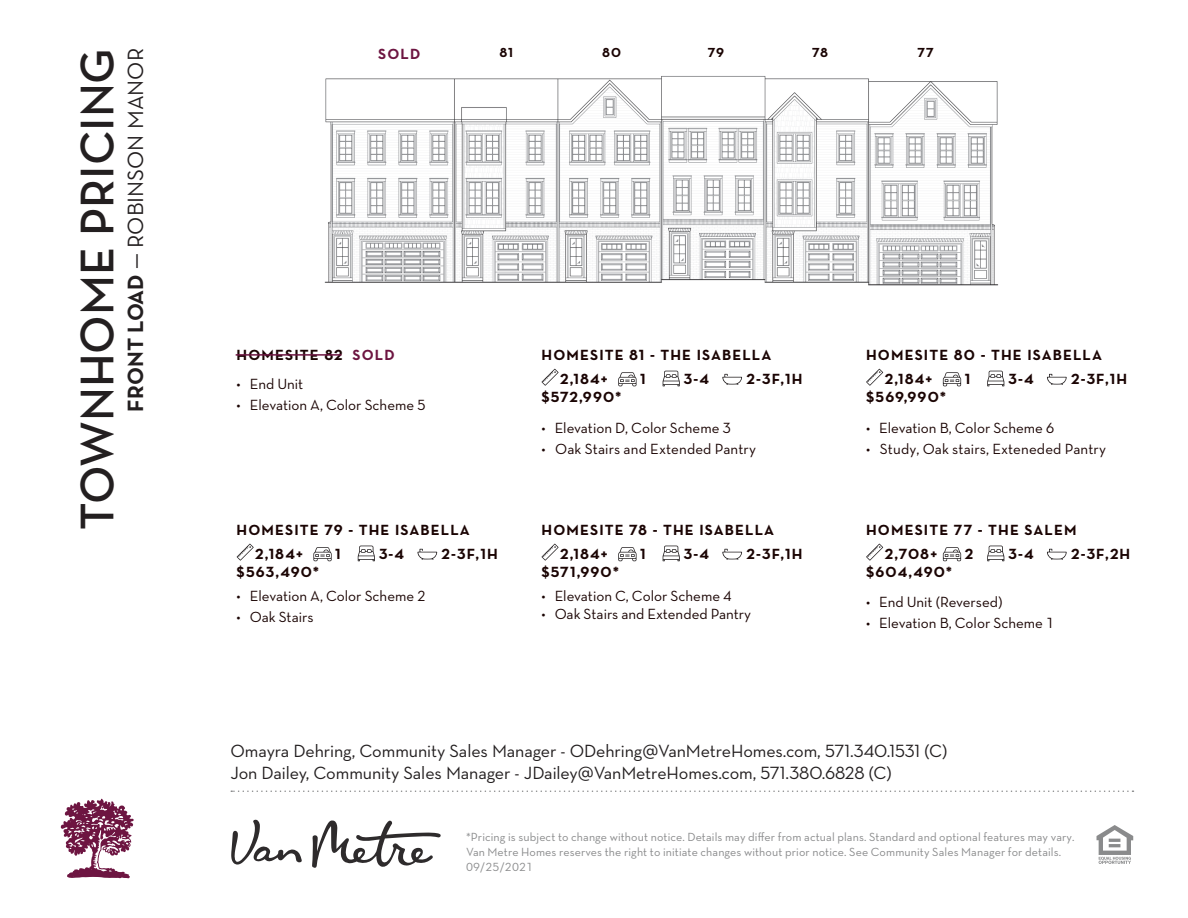
<style>
.page{position:relative;width:1188px;height:918px;background:#fff}
.page>*{position:absolute;margin:0;border:0;box-sizing:border-box;transform-origin:0 0}
.Front_Cover__Title{font:600 48px "Neutraface Text";color:#231f20}
.Front_Cover__Title-2{font:22.5px "Neutraface Text";color:#231f20}
.Back_Cover__Intro_Co{font:18px "Neutraface Text";letter-spacing:-.005em;color:#231f20}
.P3__Body_Copy{font:700 15px "Neutraface Text";letter-spacing:.075em;color:#1a0403}
.P3__Body_Copy-2{font:15px "Neutraface Text";color:#1a0403}
.Back_Cover__Bullet_T{font:15px "Neutraface Text";color:#1a0403}
.P3__Body_Copy-3{font:700 15px "Neutraface Text";color:#6d1541}
.P3__Body_Copy-4{font:700 13.35px "Neutraface Text";letter-spacing:.06em;color:#1a0403}
.t1{font:12px/15px "Neutraface Text";letter-spacing:.01em;color:#8a8b8c}
.s1{font-weight:700}
.s2{color:#6d1541}
</style>
<div class="page">
<svg style="left:231px;top:790px;width:902px;height:2px"></svg>
<svg style="left:231px;top:820px;width:210px;height:48px"></svg>
<svg style="left:1097px;top:825px;width:36px;height:39px"></svg>
<svg style="left:61px;top:799px;width:73px;height:79px"></svg>
<img style="left:324px;top:76px;width:675px;height:210px">
<svg style="left:237px;top:544px;width:17px;height:17px"></svg>
<svg style="left:313px;top:547px;width:19px;height:14px"></svg>
<svg style="left:358px;top:546px;width:17px;height:15px"></svg>
<svg style="left:417px;top:549px;width:20px;height:11px"></svg>
<svg style="left:541px;top:369px;width:18px;height:17px"></svg>
<svg style="left:618px;top:372px;width:19px;height:14px"></svg>
<svg style="left:663px;top:371px;width:17px;height:15px"></svg>
<svg style="left:722px;top:374px;width:20px;height:11px"></svg>
<svg style="left:541px;top:544px;width:18px;height:17px"></svg>
<svg style="left:618px;top:547px;width:19px;height:14px"></svg>
<svg style="left:663px;top:546px;width:17px;height:15px"></svg>
<svg style="left:722px;top:549px;width:20px;height:11px"></svg>
<svg style="left:866px;top:369px;width:17px;height:17px"></svg>
<svg style="left:943px;top:372px;width:18px;height:14px"></svg>
<svg style="left:987px;top:371px;width:17px;height:15px"></svg>
<svg style="left:1047px;top:374px;width:20px;height:11px"></svg>
<svg style="left:866px;top:544px;width:17px;height:17px"></svg>
<svg style="left:943px;top:547px;width:18px;height:14px"></svg>
<svg style="left:987px;top:546px;width:17px;height:15px"></svg>
<svg style="left:1047px;top:549px;width:20px;height:11px"></svg>
<hr style="left:236px;top:354px;width:105px;height:2px;background:#6d1541">
<p class="Front_Cover__Title" style="left:67px;top:530px;width:483px;rotate:-90deg">TOWNHOME PRICING</p>
<p class="Front_Cover__Title-2" style="left:122px;top:412px;width:365px;rotate:-90deg"><span class="s1">FRONT LOAD</span> — ROBINSON MANOR</p>
<p class="P3__Body_Copy-3" style="left:378px;top:44px;width:44px">SOLD</p>
<p class="P3__Body_Copy-4" style="left:499px;top:44px;width:15px">81</p>
<p class="P3__Body_Copy-4" style="left:602px;top:44px;width:20px">80</p>
<p class="P3__Body_Copy-4" style="left:708px;top:44px;width:18px">79</p>
<p class="P3__Body_Copy-4" style="left:812px;top:44px;width:17px">78</p>
<p class="P3__Body_Copy-4" style="left:917px;top:44px;width:18px">77</p>
<p class="P3__Body_Copy" style="left:237px;top:346px;width:159px">HOMESITE 82 <span class="s2">SOLD</span></p>
<p class="P3__Body_Copy-2" style="left:237px;top:374px;width:68px">• End Unit</p>
<p class="Back_Cover__Bullet_T" style="left:237px;top:395px;width:191px">• Elevation A, Color Scheme 5</p>
<p class="P3__Body_Copy" style="left:237px;top:520px;width:235px">HOMESITE 79 - THE ISABELLA</p>
<p class="P3__Body_Copy" style="left:237px;top:562px;width:84px">$563,490*</p>
<p class="P3__Body_Copy-2" style="left:237px;top:587px;width:191px">• Elevation A, Color Scheme 2</p>
<p class="P3__Body_Copy-2" style="left:237px;top:608px;width:78px">• Oak Stairs</p>
<p class="P3__Body_Copy" style="left:255px;top:544px;width:49px">2,184+</p>
<p class="P3__Body_Copy" style="left:335px;top:544px;width:7px">1</p>
<p class="P3__Body_Copy" style="left:379px;top:544px;width:27px">3-4</p>
<p class="P3__Body_Copy" style="left:442px;top:544px;width:58px">2-3F,1H</p>
<p class="P3__Body_Copy" style="left:542px;top:346px;width:231px">HOMESITE 81 - THE ISABELLA</p>
<p class="P3__Body_Copy" style="left:542px;top:388px;width:82px">$572,990*</p>
<p class="P3__Body_Copy-2" style="left:542px;top:418px;width:191px">• Elevation D, Color Scheme 3</p>
<p class="P3__Body_Copy-2" style="left:542px;top:439px;width:216px">• Oak Stairs and Extended Pantry</p>
<p class="P3__Body_Copy" style="left:560px;top:369px;width:49px">2,184+</p>
<p class="P3__Body_Copy" style="left:640px;top:369px;width:7px">1</p>
<p class="P3__Body_Copy" style="left:684px;top:369px;width:27px">3-4</p>
<p class="P3__Body_Copy" style="left:747px;top:369px;width:58px">2-3F,1H</p>
<p class="P3__Body_Copy" style="left:542px;top:520px;width:234px">HOMESITE 78 - THE ISABELLA</p>
<p class="P3__Body_Copy" style="left:542px;top:562px;width:79px">$571,990*</p>
<p class="P3__Body_Copy-2" style="left:542px;top:587px;width:192px">• Elevation C, Color Scheme 4</p>
<p class="P3__Body_Copy-2" style="left:542px;top:605px;width:211px">• Oak Stairs and Extended Pantry</p>
<p class="P3__Body_Copy" style="left:560px;top:544px;width:49px">2,184+</p>
<p class="P3__Body_Copy" style="left:640px;top:544px;width:7px">1</p>
<p class="P3__Body_Copy" style="left:684px;top:544px;width:27px">3-4</p>
<p class="P3__Body_Copy" style="left:747px;top:544px;width:58px">2-3F,1H</p>
<p class="P3__Body_Copy" style="left:866px;top:346px;width:237px">HOMESITE 80 - THE ISABELLA</p>
<p class="P3__Body_Copy" style="left:866px;top:388px;width:81px">$569,990*</p>
<p class="P3__Body_Copy-2" style="left:866px;top:418px;width:190px">• Elevation B, Color Scheme 6</p>
<p class="P3__Body_Copy-2" style="left:866px;top:439px;width:241px">• Study, Oak stairs, Exteneded Pantry</p>
<p class="P3__Body_Copy" style="left:885px;top:369px;width:49px">2,184+</p>
<p class="P3__Body_Copy" style="left:965px;top:369px;width:7px">1</p>
<p class="P3__Body_Copy" style="left:1009px;top:369px;width:27px">3-4</p>
<p class="P3__Body_Copy" style="left:1071px;top:369px;width:58px">2-3F,1H</p>
<p class="P3__Body_Copy" style="left:866px;top:520px;width:212px">HOMESITE 77 - THE SALEM</p>
<p class="P3__Body_Copy" style="left:866px;top:562px;width:88px">$604,490*</p>
<p class="P3__Body_Copy-2" style="left:866px;top:593px;width:138px">• End Unit (Reversed)</p>
<p class="P3__Body_Copy-2" style="left:866px;top:614px;width:190px">• Elevation B, Color Scheme 1</p>
<p class="P3__Body_Copy" style="left:885px;top:544px;width:54px">2,708+</p>
<p class="P3__Body_Copy" style="left:965px;top:544px;width:10px">2</p>
<p class="P3__Body_Copy" style="left:1009px;top:544px;width:27px">3-4</p>
<p class="P3__Body_Copy" style="left:1071px;top:544px;width:61px">2-3F,2H</p>
<p class="Back_Cover__Intro_Co" style="left:230px;top:739px;width:718px">Omayra Dehring, Community Sales Manager - ODehring@VanMetreHomes.com, 571.340.1531 (C)</p>
<p class="Back_Cover__Intro_Co" style="left:230px;top:762px;width:663px">Jon Dailey, Community Sales Manager - JDailey@VanMetreHomes.com, 571.380.6828 (C)</p>
<p class="t1" style="left:466px;top:829px;width:610px">*Pricing is subject to change without notice. Details may differ from actual plans. Standard and optional features may vary.<br>Van Metre Homes reserves the right to initiate changes without prior notice. See Community Sales Manager for details.<br>09/25/2021</p>
</div>
